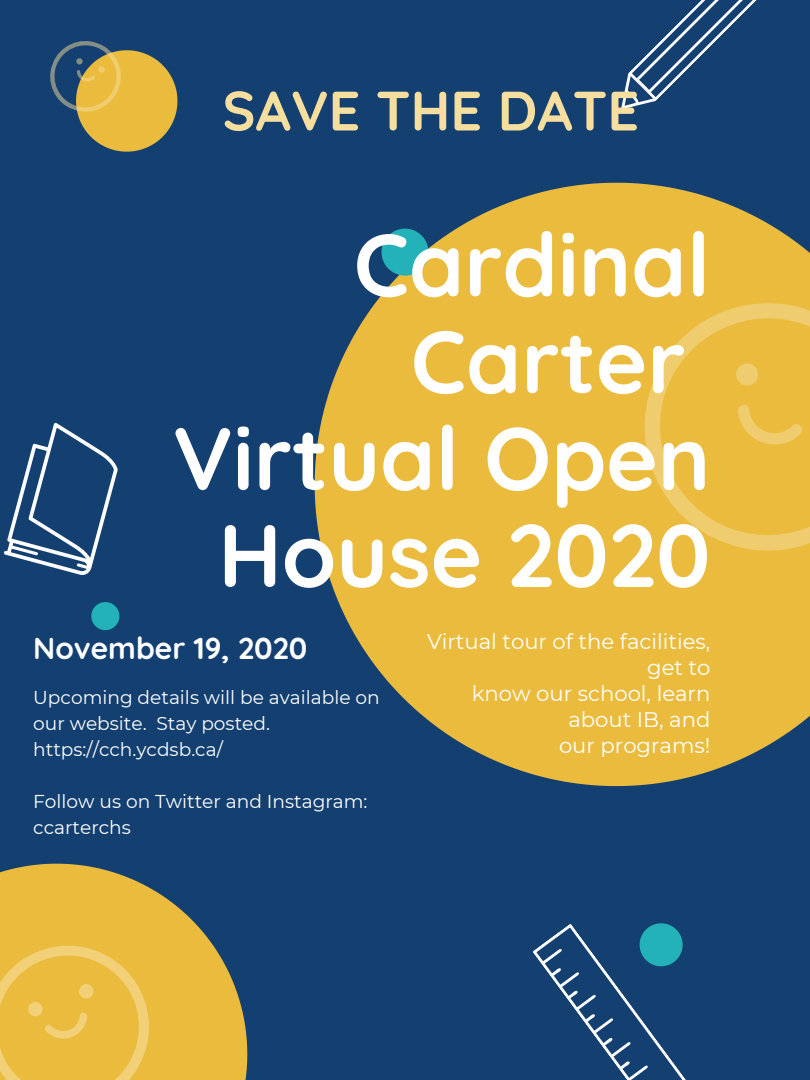
<style>
.page{position:relative;width:810px;height:1080px;background:#134071}
.page>*{position:absolute;margin:0;border:0;box-sizing:border-box;transform-origin:0 0}
.t1{font:700 88.5px/96.9px "Quicksand";color:#fff;text-align:right}
.t2{font:700 55.44px "Quicksand";color:#f6de9f}
.t3{font:700 30.12px "Quicksand";color:#fff}
.t4{font:21.19px/26.2px "Montserrat";color:#fff;text-align:right}
.t5{font:18.62px/26px "Montserrat";color:#fff}
</style>
<div class="page">
<svg style="left:315px;top:183px;width:495px;height:603px;fill:#eabb3d"></svg>
<svg style="left:609px;top:268px;width:201px;height:318px;background:#eabd42"></svg>
<svg style="left:725px;top:399px;width:83px;height:63px;background:#eabd45"></svg>
<svg style="left:733px;top:360px;width:28px;height:29px"></svg>
<svg style="left:382px;top:229px;width:46px;height:47px;background:#2ba1a6"></svg>
<svg style="left:0;top:864px;width:247px;height:216px;fill:#eabb3d"></svg>
<svg style="left:0;top:923px;width:171px;height:157px;background:#eabd44"></svg>
<svg style="left:533px;top:923px;width:153px;height:157px"></svg>
<svg style="left:621px;top:0;width:136px;height:109px"></svg>
<svg style="left:50px;top:41px;width:127px;height:111px"></svg>
<svg style="left:3px;top:422px;width:115px;height:153px"></svg>
<svg style="left:91px;top:602px;width:28px;height:28px"></svg>
<h2 class="t2" style="left:222px;top:75px;width:418px">SAVE THE DATE</h2>
<h1 class="t1" style="left:173px;top:215px;width:539px">Cardinal<br>Carter<br>Virtual Open<br>House 2020</h1>
<h3 class="t3" style="left:33px;top:629px;width:276px">November 19, 2020</h3>
<p class="t5" style="left:33px;top:685px;width:348px">Upcoming details will be available on our website. Stay posted. https://cch.ycdsb.ca/</p>
<p class="t5" style="left:33px;top:789px;width:336px">Follow us on Twitter and Instagram: ccarterchs</p>
<p class="t4" style="left:427px;top:628px;width:285px">Virtual tour of the facilities, get to<br>know our school, learn about IB, and<br>our programs!</p>
</div>
